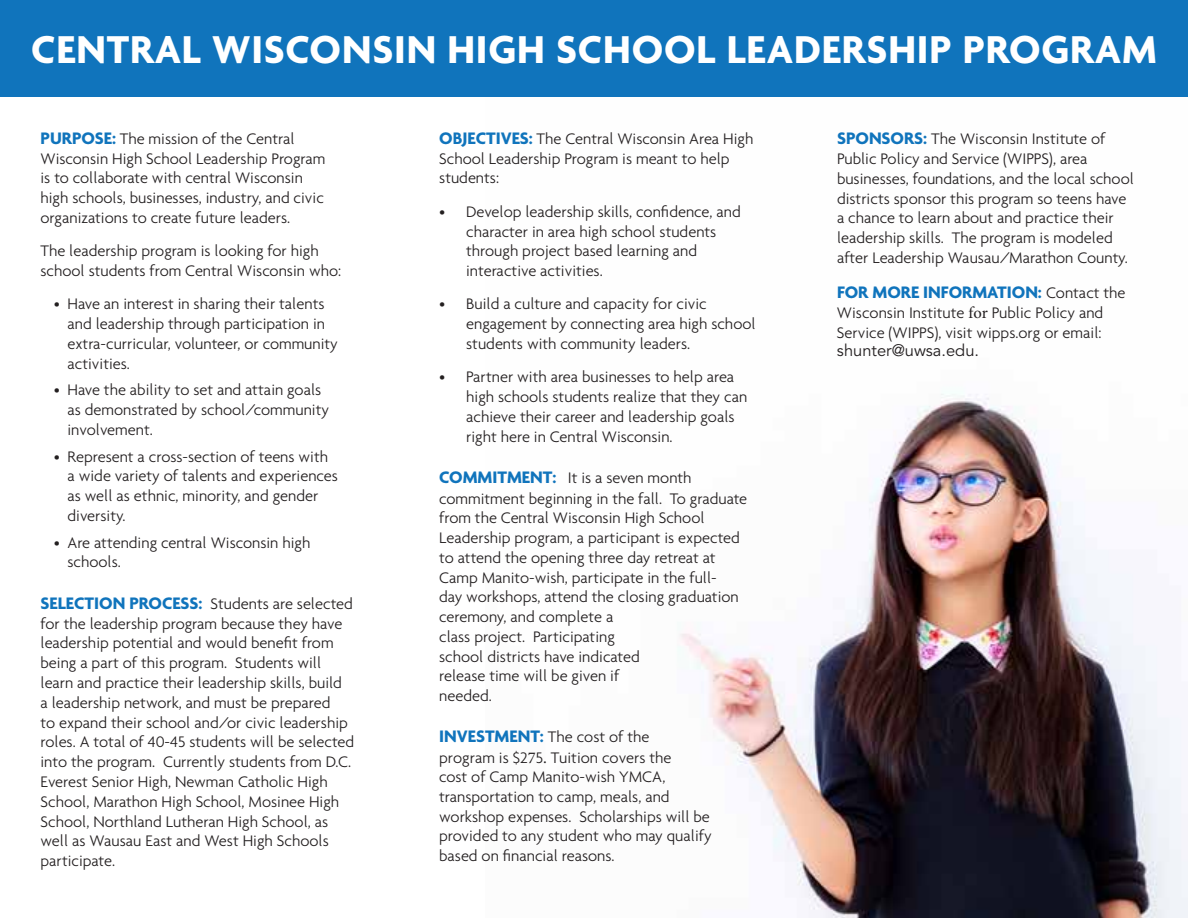
<style>
.page{position:relative;width:1188px;height:918px;background:#fff}
.page>*{position:absolute;margin:0;border:0;box-sizing:border-box;transform-origin:0 0}
.t1{font:700 42px "Agenda";letter-spacing:.02em;color:#fff}
.t2{font:700 18px "Agenda";color:#1074bc}
.t3{font:300 16.5px/19.8px "Agenda";color:#231f20}
.t4{font:16.5px "Avenir LT Std";color:#231f20}
.s1{font-weight:700;font-size:18px;color:#1074bc}
.s2{font-family:"Minion Pro";font-weight:400}
.s3{font-weight:300;font-size:16.5px;color:#231f20}
</style>
<div class="page">
<img style="left:485px;top:96px;width:703px;height:822px">
<div style="left:0;top:0;width:1188px;height:96px;background:#1074bc"></div>
<h1 class="t1" style="left:31px;top:24px;width:1127px">CENTRAL WISCONSIN HIGH SCHOOL LEADERSHIP PROGRAM</h1>
<p class="t3" style="left:40px;top:128px;width:286px"><span class="s1">PURPOSE:</span> The mission of the Central Wisconsin High School Leadership Program is to collaborate with central Wisconsin high schools, businesses, industry, and civic organizations to create future leaders.</p>
<p class="t3" style="left:40px;top:241px;width:302px">The leadership program is looking for high school students from Central Wisconsin who:</p>
<p class="t3" style="left:67px;top:294px;width:272px;text-indent:-13px">• Have an interest in sharing their talents and leadership through participation in extra-curricular, volunteer, or community activities.</p>
<p class="t3" style="left:67px;top:380px;width:263px;text-indent:-13px">• Have the ability to set and attain goals as demonstrated by school/community involvement.</p>
<p class="t3" style="left:67px;top:446px;width:272px;text-indent:-13px">• Represent a cross-section of teens with a wide variety of talents and experiences as well as ethnic, minority, and gender diversity.</p>
<p class="t3" style="left:67px;top:532px;width:244px;text-indent:-13px">• Are attending central Wisconsin high schools.</p>
<p class="t3" style="left:40px;top:593px;width:315px"><span class="s1">SELECTION PROCESS:</span> Students are selected for the leadership program because they have leadership potential and would benefit from being a part of this program. Students will learn and practice their leadership skills, build<br>a leadership network, and must be prepared<br>to expand their school and/or civic leadership roles. A total of 40-45 students will be selected into the program. Currently students from D.C.<br>Everest Senior High, Newman Catholic High School, Marathon High School, Mosinee High School, Northland Lutheran High School, as well as Wausau East and West High Schools participate.</p>
<p class="t3" style="left:439px;top:128px;width:316px"><span class="s1">OBJECTIVES:</span> The Central Wisconsin Area High<br>School Leadership Program is meant to help students:</p>
<p class="t3" style="left:466px;top:201px;width:276px;text-indent:-27px">• Develop leadership skills, confidence, and character in area high school students through project based learning and interactive activities.</p>
<p class="t3" style="left:466px;top:294px;width:291px;text-indent:-27px">• Build a culture and capacity for civic engagement by connecting area high school students with community leaders.</p>
<p class="t3" style="left:466px;top:367px;width:283px;text-indent:-27px">• Partner with area businesses to help area high schools students realize that they can achieve their career and leadership goals right here in Central Wisconsin.</p>
<p class="t3" style="left:439px;top:468px;width:310px"><span class="s1">COMMITMENT:</span> It is a seven month commitment beginning in the fall. To graduate from the Central Wisconsin High School Leadership program, a participant is expected to attend the opening three day retreat at Camp Manito-wish, participate in the full-<br>day workshops, attend the closing graduation ceremony, and complete a<br>class project. Participating<br>school districts have indicated<br>release time will be given if<br>needed.</p>
<p class="t3" style="left:439px;top:727px;width:274px"><span class="s1">INVESTMENT:</span> The cost of the<br>program is $2<span class="s2">7</span>5<span class="s2">.</span> Tuition covers the<br>cost of Camp Manito-wish YMCA, transportation to camp, meals, and workshop expenses. Scholarships will be provided to any student who may qualify based on financial reasons.</p>
<p class="t3" style="left:837px;top:128px;width:299px"><span class="s1">SPONSORS:</span> The Wisconsin Institute of Public Policy and Service (WIPPS), area businesses, foundations, and the local school districts sponsor this program so teens have a chance to learn about and practice their leadership skills. The program is modeled after Leadership Wausau/Marathon County.</p>
<p class="t2" style="left:837px;top:281px;width:290px">FOR MORE INFORMATION: <span class="s3">Contact the</span></p>
<p class="t3" style="left:837px;top:302px;width:268px;line-height:20.2px">Wisconsin Institute <span class="s2">for</span> Public Policy and<br>Service (WIPPS), visit wipps.org or email:</p>
<p class="t4" style="left:837px;top:341px;width:144px">shunter@uwsa.edu.</p>
</div>
